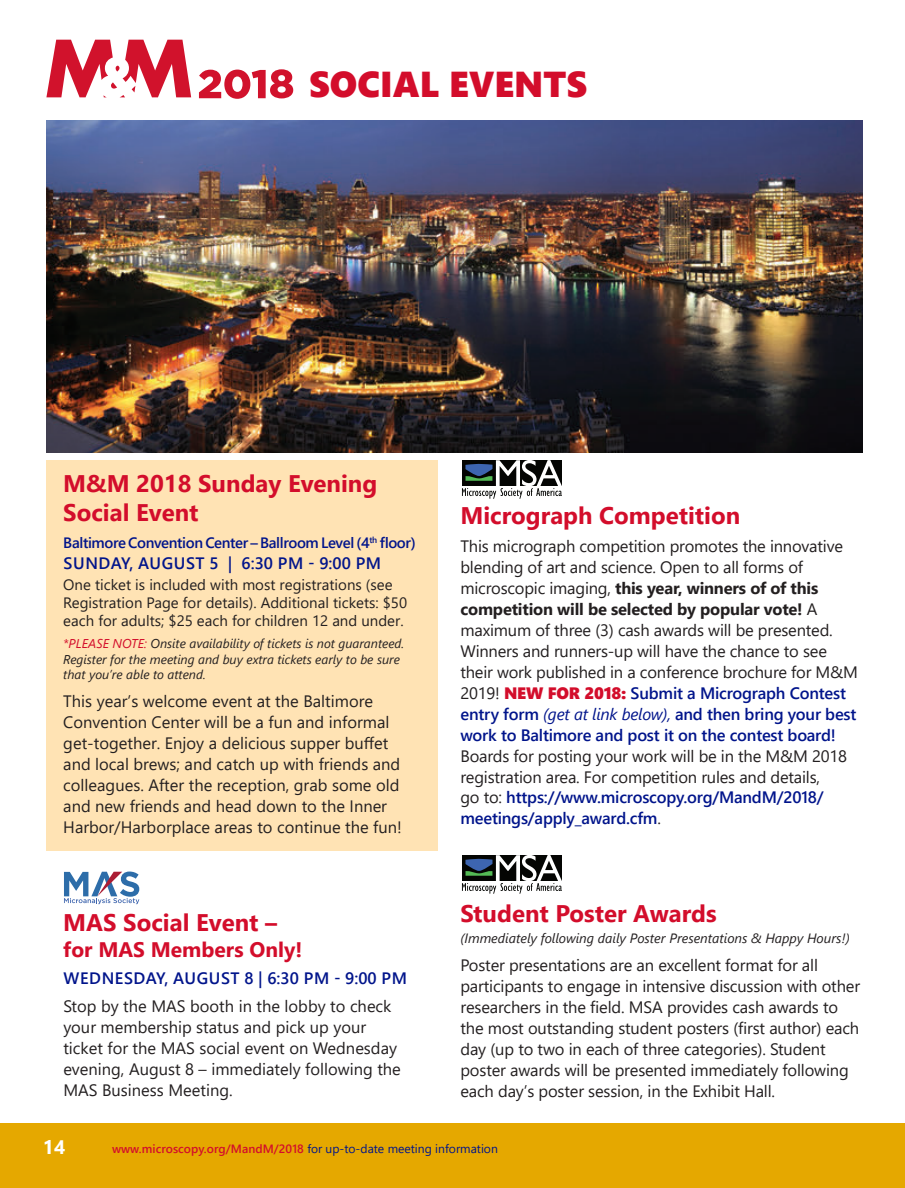
<style>
.page{position:relative;width:905px;height:1188px;background:#fff}
.page>*{position:absolute;margin:0;border:0;box-sizing:border-box;transform-origin:0 0}
.t1{font:36px "Segoe UI Black";color:#d30d2b}
.t2{font:700 24px "Segoe UI";color:#d30d2b}
.t3{font:700 21px "Segoe UI";color:#d30d2b}
.t4{font:700 19.5px "Segoe UI";color:#fff}
.t5{font:16.5px/21px "Segoe UI";letter-spacing:-.01em;color:#231f20}
.t6{font:600 16.5px "Segoe UI";letter-spacing:.035em;color:#00148b}
.t7{font:15px/18px "Segoe UI";color:#231f20}
.t8{font:600 15px "Segoe UI";letter-spacing:-.025em;color:#00148b}
.t9{font:italic 13.5px "Segoe UI";color:#231f20}
.t10{font:italic 12.75px/15.3px "Segoe UI";color:#231f20}
.t11{font:600 12px "Segoe UI";letter-spacing:.005em;color:#d30d2b}
.s1{color:#d30d2b}
.s2{font-weight:700}
.s3{font-family:"Segoe UI Black";color:#d30d2b}
.s4{font-weight:600;color:#00148b}
.s5{font-style:italic;color:#00148b}
.s6{font-weight:400;color:#00148b}
.s7{font-weight:400;font-size:12.15px;color:#00148b}
</style>
<div class="page">
<div style="left:0;top:1124px;width:904px;height:64px;background:#e5a800"></div>
<div style="left:46px;top:460px;width:392px;height:390px;background:#ffe3b4"></div>
<svg style="left:46px;top:40px;width:145px;height:57px"></svg>
<svg style="left:199px;top:69px;width:94px;height:30px"></svg>
<img style="left:46px;top:121px;width:816px;height:332px">
<svg style="left:462px;top:460px;width:100px;height:39px"></svg>
<svg style="left:64px;top:872px;width:75px;height:32px"></svg>
<svg style="left:462px;top:855px;width:100px;height:39px"></svg>
<p class="t1" style="left:309px;top:58px;width:279px">SOCIAL EVENTS</p>
<p class="t2" style="left:63px;top:461px;width:315px">M&amp;M 2018 Sunday Evening</p>
<p class="t2" style="left:63px;top:489px;width:137px">Social Event</p>
<p class="t8" style="left:63px;top:529px;width:354px">Baltimore Convention Center – Ballroom Level (4<sup>th</sup> floor)</p>
<p class="t6" style="left:64px;top:548px;width:319px">SUNDAY, AUGUST 5 | 6:30 PM - 9:00 PM</p>
<p class="t7" style="left:63px;top:575px;width:345px">One ticket is included with most registrations (see<br>Registration Page for details). Additional tickets: $50 each for adults; $25 each for children 12 and under.</p>
<p class="t10" style="left:63px;top:635px;width:342px"><span class="s1">*PLEASE NOTE:</span> Onsite availability of tickets is not guaranteed.<br>Register for the meeting and buy extra tickets early to be sure that you’re able to attend.</p>
<p class="t5" style="left:63px;top:689px;width:340px">This year’s welcome event at the Baltimore Convention Center will be a fun and informal get-together. Enjoy a delicious supper buffet and local brews; and catch up with friends and colleagues. After the reception, grab some old and new friends and head down to the Inner Harbor/Harborplace areas to continue the fun!</p>
<p class="t2" style="left:63px;top:900px;width:215px">MAS Social Event –</p>
<p class="t3" style="left:63px;top:929px;width:240px">for MAS Members Only!</p>
<p class="t6" style="left:64px;top:963px;width:345px">WEDNESDAY, AUGUST 8 | 6:30 PM - 9:00 PM</p>
<p class="t5" style="left:63px;top:994px;width:339px">Stop by the MAS booth in the lobby to check your membership status and pick up your ticket for the MAS social event on Wednesday evening, August 8 – immediately following the MAS Business Meeting.</p>
<p class="t2" style="left:460px;top:493px;width:281px">Micrograph Competition</p>
<p class="t5" style="left:460px;top:534px;width:399px">This micrograph competition promotes the innovative blending of art and science. Open to all forms of microscopic imaging, <span class="s2">this year, winners of of this competition will be selected by popular vote!</span> A maximum of three (3) cash awards will be presented.<br>Winners and runners-up will have the chance to see their work published in a conference brochure for M&amp;M 2019! <span class="s3">NEW FOR 2018:</span> <span class="s4">Submit a Micrograph Contest entry form</span> <span class="s5">(get at link below),</span> <span class="s4">and then bring your best work to Baltimore and post it on the contest board!<br></span>Boards for posting your work will be in the M&amp;M 2018 registration area. For competition rules and details,<br>go to: <span class="s4">https://www.microscopy.org/MandM/2018/ meetings/apply_award.cfm</span>.</p>
<p class="t2" style="left:460px;top:891px;width:258px">Student Poster Awards</p>
<p class="t9" style="left:460px;top:928px;width:391px">(Immediately following daily Poster Presentations &amp; Happy Hours!)</p>
<p class="t5" style="left:460px;top:953px;width:401px">Poster presentations are an excellent format for all participants to engage in intensive discussion with other researchers in the field. MSA provides cash awards to the most outstanding student posters (first author) each day (up to two in each of three categories). Student poster awards will be presented immediately following each day’s poster session, in the Exhibit Hall.</p>
<p class="t4" style="left:43px;top:1129px;width:24px">14</p>
<p class="t11" style="left:112px;top:1138px;width:387px">www.microscopy.org/MandM/2018 <span class="s6">for u</span><span class="s7">p-to-date meeting information</span></p>
</div>
